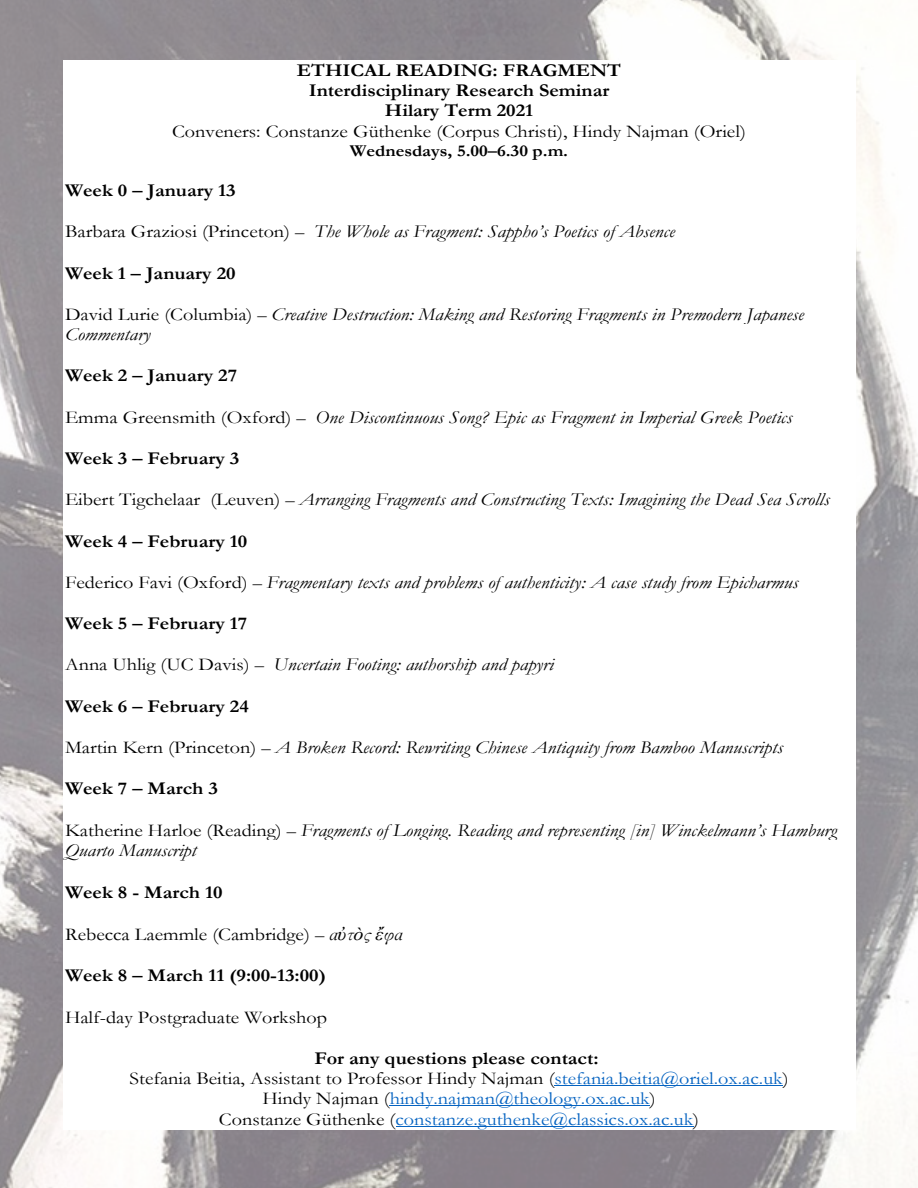
<style>
.page{position:relative;width:918px;height:1188px;background:#fff}
.page>*{position:absolute;margin:0;border:0;box-sizing:border-box;transform-origin:0 0}
.t1{font:italic 18px/20.5px "Garamond";color:#000;scale:1.12 1}
.t2{font:700 18px/20.2px "Garamond";color:#000;text-align:center;scale:1.12 1}
.t3{font:18px/20.2px "Garamond";color:#0563c1;text-align:center;scale:1.12 1}
.t4{font:18px "Garamond";color:#000;scale:1.12 1}
.t5{font:700 16.65px "Garamond";color:#000;scale:1.12 1}
.s1{font-weight:400}
.s2{font-style:normal}
.s3{font-style:normal;font-size:16.65px}
.s4{font-size:16.65px}
.s5{font-style:italic}
.s6{font-family:"Times New Roman";font-style:italic}
.s7{font-weight:700;color:#000}
.s8{color:#000}
</style>
<div class="page">
<img style="left:0;top:0;width:918px;height:1188px">
<div style="left:63px;top:60px;width:792px;height:20px;background:#fff"></div>
<div style="left:63px;top:80px;width:792px;height:21px;background:#fff"></div>
<div style="left:63px;top:101px;width:792px;height:20px;background:#fff"></div>
<div style="left:63px;top:121px;width:792px;height:20px;background:#fff"></div>
<div style="left:63px;top:141px;width:792px;height:19px;background:#fff"></div>
<div style="left:63px;top:160px;width:792px;height:20px;background:#fff"></div>
<div style="left:63px;top:180px;width:792px;height:41px;background:#fff"></div>
<div style="left:63px;top:221px;width:792px;height:42px;background:#fff"></div>
<div style="left:63px;top:263px;width:792px;height:41px;background:#fff"></div>
<div style="left:63px;top:304px;width:792px;height:20px;background:#fff"></div>
<div style="left:63px;top:324px;width:792px;height:42px;background:#fff"></div>
<div style="left:63px;top:366px;width:792px;height:41px;background:#fff"></div>
<div style="left:63px;top:407px;width:792px;height:41px;background:#fff"></div>
<div style="left:63px;top:448px;width:792px;height:42px;background:#fff"></div>
<div style="left:63px;top:490px;width:792px;height:41px;background:#fff"></div>
<div style="left:63px;top:531px;width:792px;height:41px;background:#fff"></div>
<div style="left:63px;top:572px;width:792px;height:42px;background:#fff"></div>
<div style="left:63px;top:614px;width:792px;height:41px;background:#fff"></div>
<div style="left:63px;top:655px;width:792px;height:41px;background:#fff"></div>
<div style="left:63px;top:696px;width:792px;height:42px;background:#fff"></div>
<div style="left:63px;top:738px;width:792px;height:41px;background:#fff"></div>
<div style="left:63px;top:779px;width:792px;height:41px;background:#fff"></div>
<div style="left:63px;top:820px;width:792px;height:20px;background:#fff"></div>
<div style="left:63px;top:840px;width:792px;height:42px;background:#fff"></div>
<div style="left:63px;top:882px;width:792px;height:41px;background:#fff"></div>
<div style="left:63px;top:923px;width:792px;height:42px;background:#fff"></div>
<div style="left:63px;top:965px;width:792px;height:42px;background:#fff"></div>
<div style="left:63px;top:1007px;width:792px;height:41px;background:#fff"></div>
<div style="left:63px;top:1048px;width:792px;height:20px;background:#fff"></div>
<div style="left:63px;top:1068px;width:792px;height:21px;background:#fff"></div>
<hr style="left:554px;top:1085px;width:229px;height:1px;background:#0563c1">
<div style="left:63px;top:1089px;width:792px;height:20px;background:#fff"></div>
<hr style="left:390px;top:1106px;width:260px;height:1px;background:#0563c1">
<div style="left:63px;top:1109px;width:792px;height:20px;background:#fff"></div>
<hr style="left:396px;top:1126px;width:297px;height:1px;background:#0563c1">
<p class="t2" style="left:172px;top:60px;width:514px">ETHICAL READING: FRAGMENT<br>Interdisciplinary Research Seminar<br>Hilary Term 2021<br><span class="s1">Conveners: Constanze Güthenke (Corpus Christi), Hindy Najman (Oriel)</span></p>
<p class="t5" style="left:350px;top:139px;width:196px">Wednesdays, 5.00–6.30 p.m.</p>
<p class="t2" style="left:65px;top:180px;width:154px">Week 0 – January 13</p>
<p class="t1" style="left:65px;top:221px;width:546px"><span class="s2">Barbara Graziosi (Princeton)</span> <span class="s3">–</span> The Whole as Fragment: Sappho’s Poetics of Absence</p>
<p class="t2" style="left:65px;top:263px;width:154px">Week 1 – January 20</p>
<p class="t1" style="left:65px;top:303px;width:661px"><span class="s2">David Lurie (Columbia)</span> <span class="s3">–</span> Creative Destruction: Making and Restoring Fragments in Premodern Japanese<br>Commentary</p>
<p class="t2" style="left:65px;top:366px;width:155px">Week 2 – January 27</p>
<p class="t1" style="left:65px;top:406px;width:651px"><span class="s2">Emma Greensmith (Oxford)</span> <span class="s3">–</span> One Discontinuous Song? Epic as Fragment in Imperial Greek Poetics</p>
<p class="t2" style="left:65px;top:449px;width:157px">Week 3 – February 3</p>
<p class="t1" style="left:65px;top:489px;width:684px"><span class="s2">Eibert Tigchelaar (Leuven)</span> <span class="s3">–</span> Arranging Fragments and Constructing Texts: Imagining the Dead Sea Scrolls</p>
<p class="t2" style="left:65px;top:531px;width:164px">Week 4 – February 10</p>
<p class="t1" style="left:65px;top:572px;width:656px"><span class="s2">Federico Favi (Oxford)</span> <span class="s3">–</span> Fragmentary texts and problems of authenticity: A case study from Epicharmus</p>
<p class="t2" style="left:65px;top:614px;width:164px">Week 5 – February 17</p>
<p class="t1" style="left:65px;top:654px;width:438px"><span class="s2">Anna Uhlig (UC Davis)</span> <span class="s3">–</span> Uncertain Footing: authorship and papyri</p>
<p class="t2" style="left:65px;top:696px;width:166px">Week 6 – February 24</p>
<p class="t1" style="left:65px;top:737px;width:643px"><span class="s2">Martin Kern (Princeton)</span> <span class="s3">–</span> A Broken Record: Rewriting Chinese Antiquity from Bamboo Manuscripts</p>
<p class="t2" style="left:65px;top:779px;width:138px">Week 7 – March 3</p>
<p class="t1" style="left:65px;top:819px;width:691px"><span class="s2">Katherine Harloe (Reading)</span> <span class="s3">–</span> Fragments of Longing. Reading and representing [in] Winckelmann’s Hamburg<br>Quarto Manuscript</p>
<p class="t2" style="left:65px;top:882px;width:142px">Week 8 - March 10</p>
<p class="t4" style="left:65px;top:922px;width:302px">Rebecca Laemmle (Cambridge) <span class="s4">–</span> <span class="s5">α</span><span class="s6">ὐ</span><span class="s5">τ</span><span class="s6">ὸ</span><span class="s5">ς</span> <span class="s6">ἔ</span><span class="s5">φα</span></p>
<p class="t2" style="left:65px;top:966px;width:234px">Week 8 – March 11 (9:00-13:00)</p>
<p class="t4" style="left:65px;top:1005px;width:235px">Half-day Postgraduate Workshop</p>
<p class="t3" style="left:129px;top:1048px;width:590px"><span class="s7">For any questions please contact:<br></span><span class="s8">Stefania Beitia, Assistant to Professor Hindy Najman (</span>stefania.beitia@oriel.ox.ac.uk<span class="s8">)<br>Hindy Najman (</span>hindy.najman@theology.ox.ac.uk<span class="s8">)<br>Constanze Güthenke (</span>constanze.guthenke@classics.ox.ac.uk<span class="s8">)</span></p>
</div>
